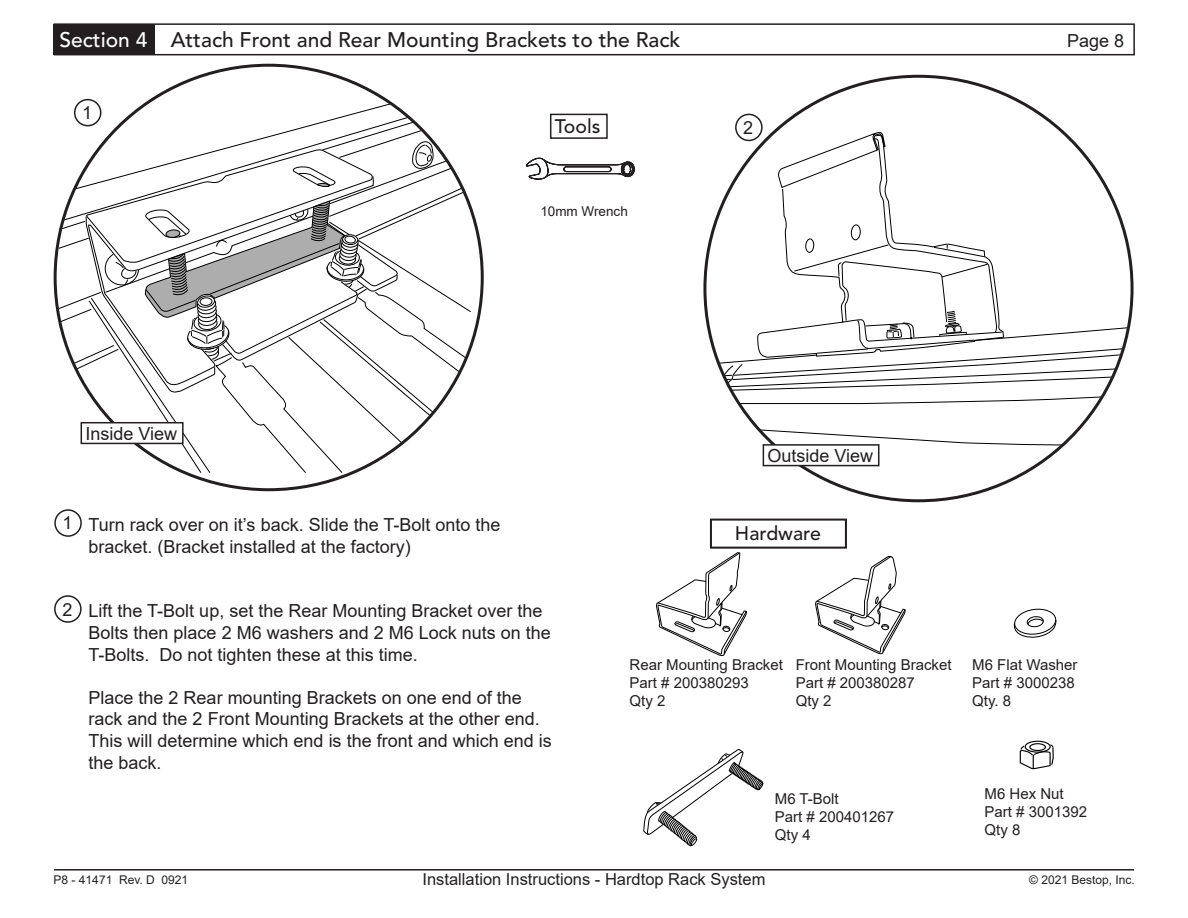
<style>
.page{position:relative;width:1188px;height:918px;background:#fff}
.page>*{position:absolute;margin:0;border:0;box-sizing:border-box;transform-origin:0 0}
.t1{font:500 21px "Avenir LT Std";color:#231f20}
.t2{font:500 19.5px "Avenir LT Std";color:#231f20}
.t3{font:18px/21.6px "Arial";color:#231f20}
.t4{font:16.5px "Arial";color:#231f20}
.t5{font:15px "Arial";color:#231f20}
.t6{font:13.5px "Arial";color:#231f20}
.t7{font:12px "Arial";color:#231f20}
.s1{color:#fff}
</style>
<div class="page">
<div style="left:54px;top:23px;width:1081px;height:32px;border:2px solid #231f20"></div>
<hr style="left:54px;top:869px;width:1080px;height:2px;background:#231f20">
<div style="left:54px;top:24px;width:101px;height:31px;background:#231f20"></div>
<svg style="left:78px;top:81px;width:315px;height:22px"></svg>
<svg style="left:58px;top:103px;width:421px;height:371px"></svg>
<div style="left:710px;top:519px;width:137px;height:30px;border:2px solid #231f20"></div>
<svg style="left:656px;top:552px;width:91px;height:104px"></svg>
<svg style="left:643px;top:749px;width:120px;height:97px"></svg>
<svg style="left:1013px;top:608px;width:44px;height:30px"></svg>
<div style="left:1029px;top:743px;width:17px;height:8px;border:1px solid #000;border-radius:50%"></div>
<div style="left:1025px;top:741px;width:26px;height:12px;border:1px solid #000;border-radius:50%"></div>
<svg style="left:1019px;top:744px;width:35px;height:26px"></svg>
<svg style="left:526px;top:158px;width:109px;height:22px"></svg>
<svg style="left:707px;top:128px;width:423px;height:318px"></svg>
<div style="left:81px;top:423px;width:102px;height:20px;background:#fff"></div>
<div style="left:81px;top:422px;width:103px;height:22px;border:2px solid #231f20"></div>
<div style="left:763px;top:444px;width:116px;height:22px;border:2px solid #231f20"></div>
<div style="left:54px;top:509px;width:28px;height:28px;border:2px solid #231f20;border-radius:50%"></div>
<div style="left:54px;top:595px;width:28px;height:28px;border:2px solid #231f20;border-radius:50%"></div>
<div style="left:74px;top:99px;width:27px;height:27px;border:2px solid #231f20;border-radius:50%"></div>
<div style="left:735px;top:114px;width:28px;height:27px;border:2px solid #231f20;border-radius:50%"></div>
<div style="left:550px;top:114px;width:58px;height:25px;border:2px solid #231f20"></div>
<svg style="left:815px;top:556px;width:90px;height:98px"></svg>
<p class="t1" style="left:59px;top:28px;width:622px"><span class="s1">Section 4</span> Attach Front and Rear Mounting Brackets to the Rack</p>
<p class="t3" style="left:1067px;top:29px;width:59px">Page 8</p>
<p class="t3" style="left:82px;top:102px;width:12px">1</p>
<p class="t2" style="left:555px;top:115px;width:47px">Tools</p>
<p class="t3" style="left:743px;top:116px;width:12px">2</p>
<p class="t6" style="left:540px;top:202px;width:89px">10mm Wrench</p>
<p class="t3" style="left:85px;top:423px;width:93px">Inside View</p>
<p class="t3" style="left:63px;top:512px;width:12px">1</p>
<p class="t3" style="left:89px;top:514px;width:413px">Turn rack over on it’s back. Slide the T-Bolt onto the bracket. (Bracket installed at the factory)</p>
<p class="t3" style="left:63px;top:598px;width:12px">2</p>
<p class="t3" style="left:89px;top:600px;width:464px">Lift the T-Bolt up, set the Rear Mounting Bracket over the<br>Bolts then place 2 M6 washers and 2 M6 Lock nuts on the<br>T-Bolts. Do not tighten these at this time.</p>
<p class="t3" style="left:89px;top:686px;width:465px">Place the 2 Rear mounting Brackets on one end of the rack and the 2 Front Mounting Brackets at the other end.<br>This will determine which end is the front and which end is the back.</p>
<p class="t3" style="left:768px;top:445px;width:107px">Outside View</p>
<p class="t2" style="left:735px;top:522px;width:87px">Hardware</p>
<p class="t5" style="left:630px;top:655px;width:155px">Rear Mounting Bracket</p>
<p class="t5" style="left:630px;top:673px;width:121px">Part # 200380293</p>
<p class="t5" style="left:630px;top:691px;width:37px">Qty 2</p>
<p class="t5" style="left:796px;top:655px;width:157px">Front Mounting Bracket</p>
<p class="t5" style="left:796px;top:673px;width:121px">Part # 200380287</p>
<p class="t5" style="left:796px;top:691px;width:37px">Qty 2</p>
<p class="t5" style="left:972px;top:655px;width:107px">M6 Flat Washer</p>
<p class="t5" style="left:972px;top:673px;width:104px">Part # 3000238</p>
<p class="t5" style="left:972px;top:691px;width:40px">Qty. 8</p>
<p class="t5" style="left:775px;top:788px;width:65px">M6 T-Bolt</p>
<p class="t5" style="left:775px;top:806px;width:121px">Part # 200401267</p>
<p class="t5" style="left:775px;top:824px;width:37px">Qty 4</p>
<p class="t5" style="left:985px;top:783px;width:81px">M6 Hex Nut</p>
<p class="t5" style="left:985px;top:801px;width:104px">Part # 3001392</p>
<p class="t5" style="left:985px;top:819px;width:37px">Qty 8</p>
<p class="t7" style="left:54px;top:871px;width:136px">P8 - 41471 Rev. D 0921</p>
<p class="t4" style="left:423px;top:868px;width:344px">Installation Instructions - Hardtop Rack System</p>
<p class="t7" style="left:1029px;top:871px;width:107px">© 2021 Bestop, Inc.</p>
</div>
